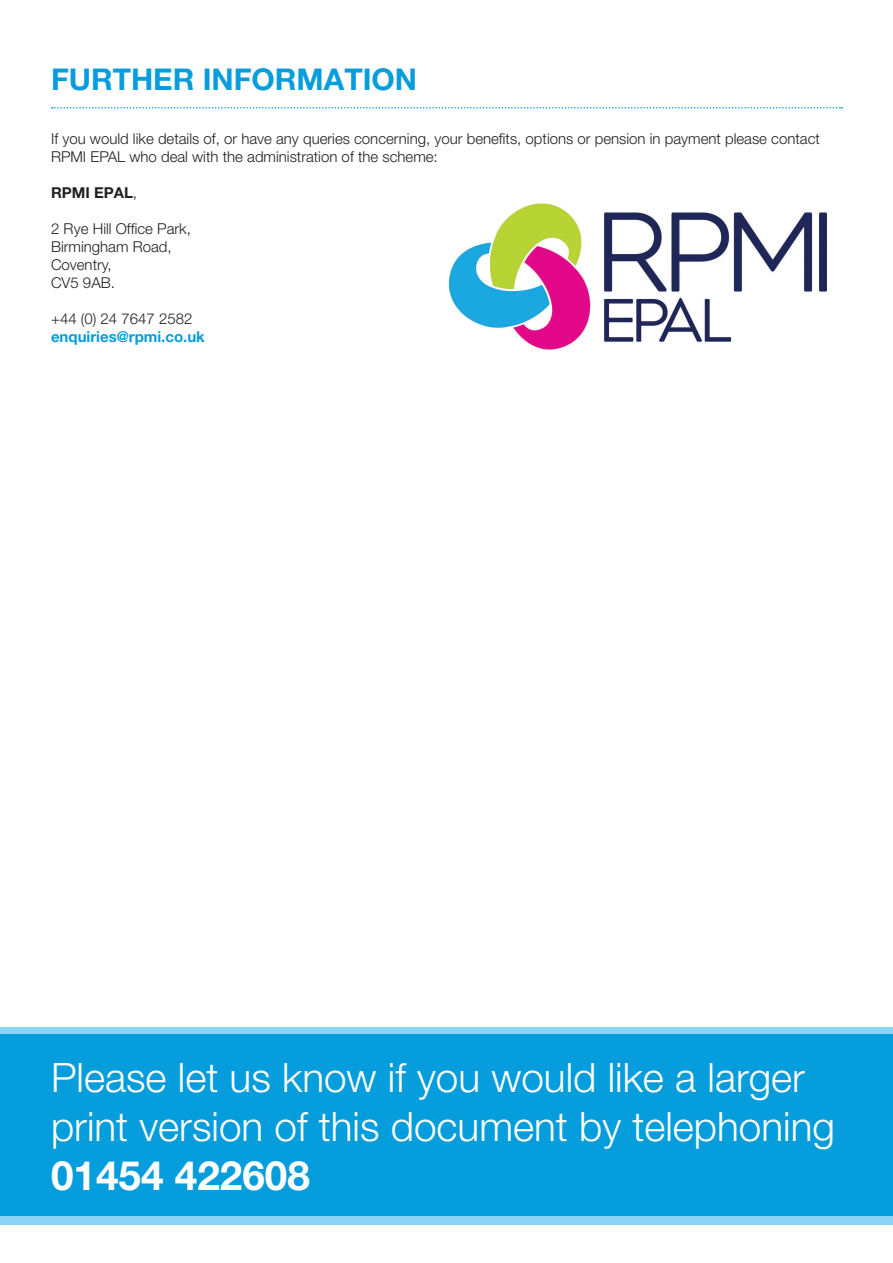
<style>
.page{position:relative;width:893px;height:1263px;background:#fff}
.page>*{position:absolute;margin:0;border:0;box-sizing:border-box;transform-origin:0 0}
.t1{font:300 40.5px/48.6px "Helvetica Neue LT Pro";color:#fff}
.t2{font:700 40.5px "Helvetica Neue LT Pro";color:#fff}
.t3{font:700 30px "Helvetica Neue LT Pro";color:#069ddc}
.t4{font:300 15px/18px "Helvetica Neue LT Pro";color:#231f20}
.t5{font:700 15px "Helvetica Neue LT Pro";color:#069ddc}
.t6{font:700 15px "Helvetica Neue LT Pro";color:#231f20}
.s1{font-weight:300}
</style>
<div class="page">
<div style="left:0;top:1027px;width:893px;height:197px;background:#89d3f4"></div>
<div style="left:0;top:1034px;width:893px;height:182px;background:#069ddc"></div>
<svg style="left:52px;top:107px;width:790px;height:2px"></svg>
<img style="left:449px;top:203px;width:378px;height:147px">
<h2 class="t3" style="left:51px;top:61px;width:368px">FURTHER INFORMATION</h2>
<p class="t4" style="left:51px;top:129px;width:770px">If you would like details of, or have any queries concerning, your benefits, options or pension in payment please contact<br>RPMI EPAL who deal with the administration of the scheme:</p>
<p class="t6" style="left:51px;top:183px;width:88px">RPMI EPAL<span class="s1">,</span></p>
<p class="t4" style="left:51px;top:219px;width:141px">2 Rye Hill Office Park,<br>Birmingham Road,<br>Coventry,<br>CV5 9AB.</p>
<p class="t4" style="left:51px;top:309px;width:143px">+44 (0) 24 7647 2582</p>
<p class="t5" style="left:51px;top:327px;width:155px">enquiries@rpmi.co.uk</p>
<h1 class="t1" style="left:51px;top:1053px;width:785px">Please let us know if you would like a larger print version of this document by telephoning</h1>
<h1 class="t2" style="left:51px;top:1150px;width:260px">01454 422608</h1>
</div>
